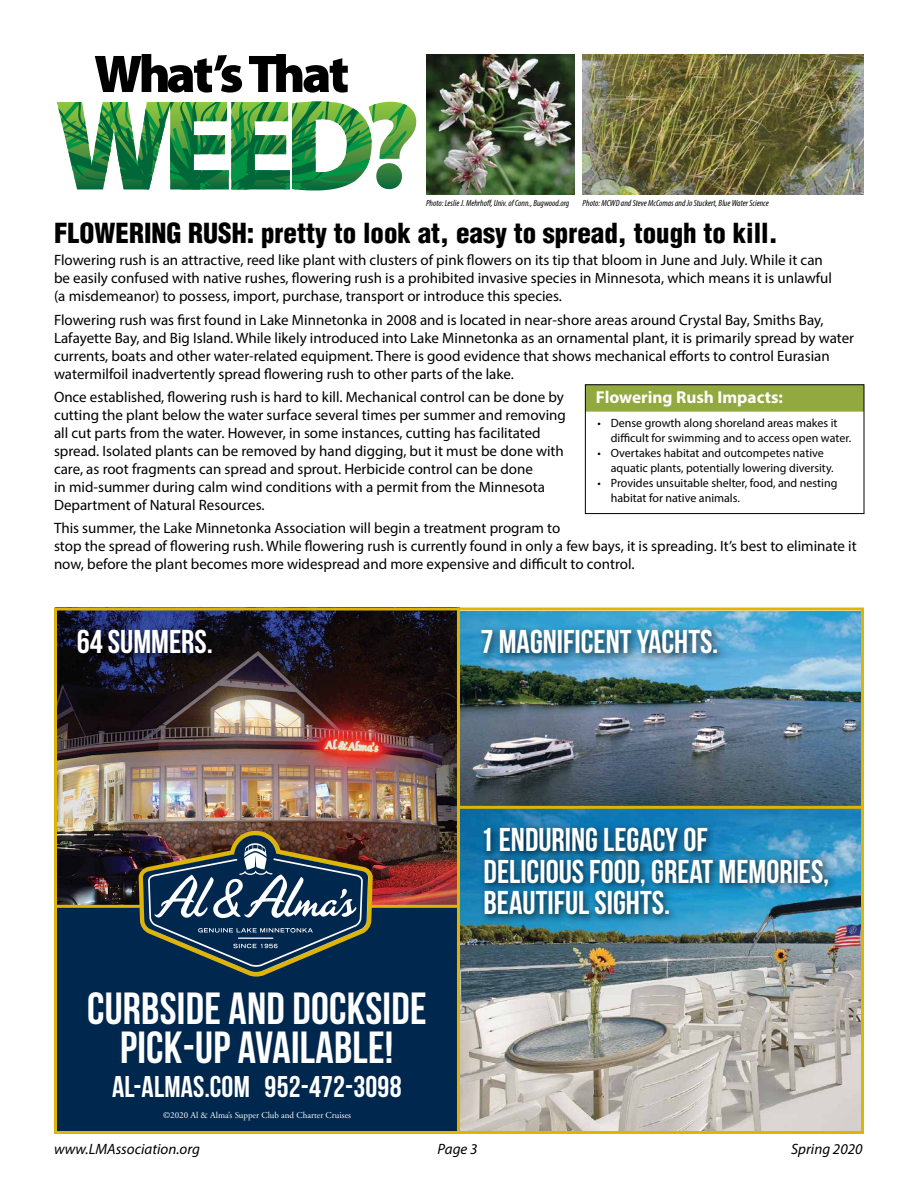
<style>
.page{position:relative;width:918px;height:1188px;background:#fff}
.page>*{position:absolute;margin:0;border:0;box-sizing:border-box;transform-origin:0 0}
.t1{font:45px/39px "Bebas Neue";letter-spacing:.005em;color:#fff;text-align:center}
.t2{font:33px/31.5px "Bebas Neue";color:#fff}
.t3{font:30px "Bebas Neue";letter-spacing:.005em;color:#fff}
.t4{font:900 condensed 27px "Helvetica";color:#000}
.t5{font:700 17.25px "Myriad Pro";color:#fff}
.t6{font:15px/18px "Myriad Pro";color:#000}
.t7{font:italic 15px "Myriad Pro";color:#000}
.t8{font:12px/15px "Myriad Pro";color:#000}
.t9{font:italic condensed 9px "Myriad Pro";color:#000}
.t10{font:9px "Adobe Garamond";color:#fff}
</style>
<div class="page">
<div style="left:54px;top:905px;width:403px;height:229px;background:#00274d"></div>
<img style="left:460px;top:612px;width:400px;height:518px">
<img style="left:58px;top:612px;width:399px;height:293px">
<hr style="left:459px;top:806px;width:405px;height:3px;background:#deb407">
<hr style="left:55px;top:905px;width:405px;height:3px;background:#deb407">
<hr style="left:457px;top:608px;width:3px;height:526px;background:#deb407">
<div style="left:54px;top:608px;width:810px;height:526px;border:3px solid #deb407"></div>
<svg style="left:139px;top:831px;width:234px;height:146px"></svg>
<div style="left:73px;top:625px;width:149px;height:39px;background:#000;opacity:.75"></div>
<div style="left:480px;top:855px;width:358px;height:70px;background:#000;opacity:.75"></div>
<div style="left:480px;top:823px;width:238px;height:39px;background:#000;opacity:.75"></div>
<div style="left:477px;top:625px;width:251px;height:39px;background:#000;opacity:.75"></div>
<svg style="left:57px;top:54px;width:360px;height:137px"></svg>
<div style="left:585px;top:385px;width:279px;height:27px;background:#91a93e"></div>
<div style="left:585px;top:384px;width:279px;height:130px;border:1px solid #000"></div>
<img style="left:583px;top:54px;width:281px;height:140px">
<img style="left:426px;top:54px;width:149px;height:140px">
<p class="t9" style="left:426px;top:197px;width:145px">Photo: Leslie J. Mehrhoff, Univ. of Conn., Bugwood.org</p>
<p class="t9" style="left:583px;top:197px;width:188px">Photo: MCWD and Steve McComas and Jo Stuckert, Blue Water Science</p>
<h3 class="t4" style="left:54px;top:216px;width:725px">FLOWERING RUSH: pretty to look at, easy to spread, tough to kill.</h3>
<p class="t6" style="left:54px;top:251px;width:779px">Flowering rush is an attractive, reed like plant with clusters of pink flowers on its tip that bloom in June and July. While it can be easily confused with native rushes, flowering rush is a prohibited invasive species in Minnesota, which means it is unlawful (a misdemeanor) to possess, import, purchase, transport or introduce this species.</p>
<p class="t6" style="left:54px;top:310px;width:802px">Flowering rush was first found in Lake Minnetonka in 2008 and is located in near-shore areas around Crystal Bay, Smiths Bay, Lafayette Bay, and Big Island. While likely introduced into Lake Minnetonka as an ornamental plant, it is primarily spread by water currents, boats and other water-related equipment. There is good evidence that shows mechanical efforts to control Eurasian watermilfoil inadvertently spread flowering rush to other parts of the lake.</p>
<p class="t6" style="left:54px;top:388px;width:513px">Once established, flowering rush is hard to kill. Mechanical control can be done by cutting the plant below the water surface several times per summer and removing all cut parts from the water. However, in some instances, cutting has facilitated spread. Isolated plants can be removed by hand digging, but it must be done with care, as root fragments can spread and sprout. Herbicide control can be done<br>in mid-summer during calm wind conditions with a permit from the Minnesota Department of Natural Resources.</p>
<p class="t6" style="left:54px;top:519px;width:804px">This summer, the Lake Minnetonka Association will begin a treatment program to<br>stop the spread of flowering rush. While flowering rush is currently found in only a few bays, it is spreading. It’s best to eliminate it now, before the plant becomes more widespread and more expensive and difficult to control.</p>
<p class="t5" style="left:596px;top:386px;width:189px">Flowering Rush Impacts:</p>
<p class="t8" style="left:611px;top:415px;width:242px;text-indent:-14px">• Dense growth along shoreland areas makes it difficult for swimming and to access open water.</p>
<p class="t8" style="left:611px;top:445px;width:224px;text-indent:-14px">• Overtakes habitat and outcompetes native aquatic plants, potentially lowering diversity.</p>
<p class="t8" style="left:611px;top:475px;width:228px;text-indent:-14px">• Provides unsuitable shelter, food, and nesting habitat for native animals.</p>
<h2 class="t2" style="left:77px;top:626px;width:138px">64 SUMMERS.</h2>
<h2 class="t2" style="left:481px;top:626px;width:239px">7 MAGNIFICENT YACHTS.</h2>
<h1 class="t1" style="left:87px;top:988px;width:341px">CURBSIDE AND DOCKSIDE<br>PICK-UP AVAILABLE!</h1>
<h3 class="t3" style="left:112px;top:1070px;width:291px">AL-ALMAS.COM 952-472-3098</h3>
<p class="t10" style="left:163px;top:1110px;width:190px">©2020 Al &amp; Alma’s Supper Club and Charter Cruises</p>
<h2 class="t2" style="left:481px;top:824px;width:229px">1 ENDURING LEGACY OF</h2>
<h2 class="t2" style="left:484px;top:855px;width:347px">DELICIOUS FOOD, GREAT MEMORIES,<br>BEAUTIFUL SIGHTS.</h2>
<p class="t7" style="left:54px;top:1140px;width:147px">www.LMAssociation.org</p>
<p class="t7" style="left:438px;top:1140px;width:41px">Page 3</p>
<p class="t7" style="left:791px;top:1140px;width:73px">Spring 2020</p>
</div>
